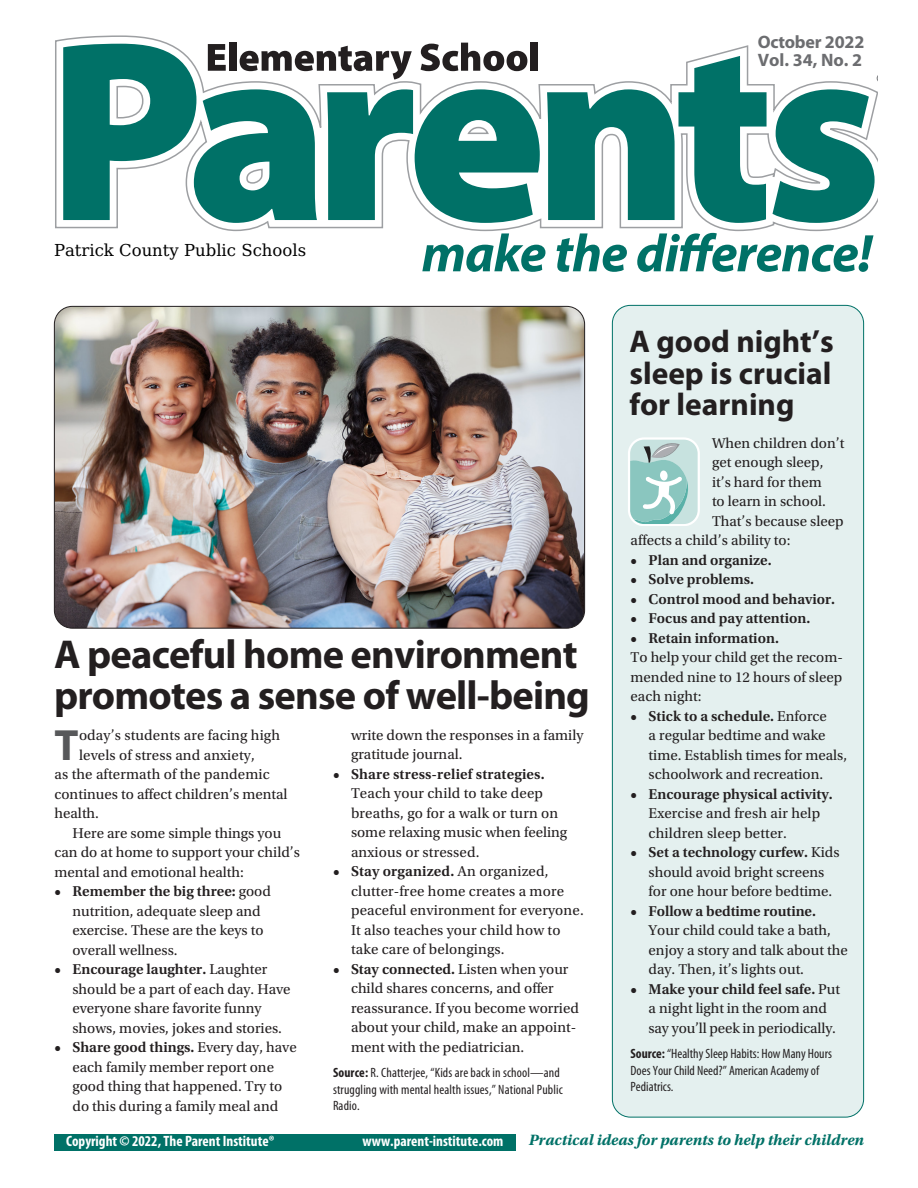
<style>
.page{position:relative;width:918px;height:1188px;background:#fff}
.page>*{position:absolute;margin:0;border:0;box-sizing:border-box;transform-origin:0 0}
.t1{font:700 43.95px "Myriad Pro";color:#57585a}
.t2{font:700 40.5px/40.5px "Myriad Pro";letter-spacing:-.02em;color:#231f20}
.t3{font:700 31.5px/31.5px "Myriad Pro";color:#231f20;text-align:justify}
.t4{font:700 18px/18px "Myriad Pro";letter-spacing:-.01em;color:#6c6d70}
.t5{font:16.5px "DejaVu Math Te X Gyre";color:#000}
.t6{font:italic 700 15.75px "Utopia Std";color:#007167}
.t7{font:15px/19.5px "Utopia Std";color:#231f20}
.t8{font:600 15px "Utopia Std";color:#231f20}
.t9{font:700 condensed 15px "Myriad Pro";color:#fff}
.t10{font:condensed 13.5px/16.5px "Myriad Pro";letter-spacing:.01em;color:#231f20}
.s1{font-weight:600}
.s2{font-weight:700}
</style>
<div class="page">
<div style="left:612px;top:305px;width:252px;height:812px;background:#e4f0ef;border-radius:18px"></div>
<svg style="left:55px;top:35px;width:822px;height:197px"></svg>
<svg style="left:773px;top:89px;width:102px;height:134px"></svg>
<svg style="left:422px;top:233px;width:123px;height:39px"></svg>
<svg style="left:557px;top:233px;width:70px;height:39px"></svg>
<svg style="left:637px;top:233px;width:237px;height:39px"></svg>
<svg style="left:63px;top:43px;width:477px;height:180px"></svg>
<div style="left:531px;top:43px;width:7px;height:28px;background:#231f20"></div>
<svg style="left:628px;top:437px;width:72px;height:89px;background:#b3d7d3"></svg>
<div style="left:54px;top:1134px;width:462px;height:16px;background:#007167"></div>
<img style="left:54px;top:306px;width:531px;height:321px">
<p class="t4" style="left:758px;top:32px;width:108px">October 2022<br>Vol. 34, No. 2</p>
<p class="t5" style="left:54px;top:243px;width:254px">Patrick County Public Schools</p>
<h2 class="t2" style="left:54px;top:633px;width:538px">A peaceful home environment promotes a sense of well-being</h2>
<h1 class="t1" style="left:54px;top:716px;width:26px">T</h1>
<p class="t7" style="left:79px;top:726px;width:203px">oday’s students are facing high</p>
<p class="t7" style="left:351px;top:726px;width:234px">write down the responses in a family gratitude journal.</p>
<p class="t8" style="left:333px;top:766px;width:213px">• Share stress-relief strategies.</p>
<p class="t7" style="left:351px;top:784px;width:218px">Teach your child to take deep breaths, go for a walk or turn on some relaxing music when feeling anxious or stressed.</p>
<p class="t7" style="left:351px;top:862px;width:234px;text-indent:-18px"><span class="s1">• Stay organized.</span> An organized, clutter-free home creates a more peaceful environment for everyone.<br>It also teaches your child how to take care of belongings.</p>
<p class="t7" style="left:351px;top:960px;width:229px;text-indent:-18px"><span class="s1">• Stay connected.</span> Listen when your child shares concerns, and offer reassurance. If you become worried about your child, make an appoint&shy;ment with the pediatrician.</p>
<p class="t10" style="left:333px;top:1065px;width:231px"><span class="s2">Source:</span> R. Chatterjee, “Kids are back in school—and struggling with mental health issues,” National Public<br>Radio.</p>
<p class="t7" style="left:79px;top:745px;width:177px">levels of stress and anxiety,</p>
<p class="t7" style="left:55px;top:765px;width:217px">as the aftermath of the pandemic</p>
<p class="t7" style="left:55px;top:784px;width:235px">continues to affect children’s mental</p>
<p class="t7" style="left:54px;top:804px;width:46px">health.</p>
<p class="t7" style="left:72px;top:823px;width:210px">Here are some simple things you</p>
<p class="t7" style="left:54px;top:843px;width:247px">can do at home to support your child’s</p>
<p class="t7" style="left:54px;top:862px;width:191px">mental and emotional health:</p>
<p class="t7" style="left:72px;top:882px;width:200px;text-indent:-18px"><span class="s1">• Remember the big three:</span> good nutrition, adequate sleep and exercise. These are the keys to overall wellness.</p>
<p class="t7" style="left:72px;top:960px;width:220px;text-indent:-18px"><span class="s1">• Encourage laughter.</span> Laughter should be a part of each day. Have everyone share favorite funny shows, movies, jokes and stories.</p>
<p class="t7" style="left:54px;top:1038px;width:244px;text-align:center"><span class="s1">• Share good things.</span> Every day, have each family member report one<br>good thing that happened. Try to<br>do this during a family meal and</p>
<h3 class="t3" style="left:629px;top:325px;width:206px">A good night’s sleep is crucial for learning</h3>
<p class="t7" style="left:712px;top:433px;width:134px">When children don’t</p>
<p class="t7" style="left:712px;top:453px;width:113px">get enough sleep,</p>
<p class="t7" style="left:712px;top:472px;width:111px">it’s hard for them</p>
<p class="t7" style="left:712px;top:492px;width:115px">to learn in school.</p>
<p class="t7" style="left:712px;top:511px;width:133px">That’s because sleep</p>
<p class="t7" style="left:631px;top:531px;width:161px">affects a child’s ability to:</p>
<p class="t8" style="left:631px;top:551px;width:143px">• Plan and organize.</p>
<p class="t8" style="left:631px;top:571px;width:125px">• Solve problems.</p>
<p class="t8" style="left:631px;top:590px;width:206px">• Control mood and behavior.</p>
<p class="t8" style="left:631px;top:610px;width:181px">• Focus and pay attention.</p>
<p class="t8" style="left:631px;top:629px;width:150px">• Retain information.</p>
<p class="t7" style="left:631px;top:648px;width:214px;text-align:justify">To help your child get the recom&shy;mended nine to 12 hours of sleep each night:</p>
<p class="t7" style="left:649px;top:706px;width:200px;text-indent:-18px"><span class="s1">• Stick to a schedule.</span> Enforce<br>a regular bedtime and wake time. Establish times for meals, schoolwork and recreation.</p>
<p class="t8" style="left:631px;top:785px;width:204px">• Encourage physical activity.</p>
<p class="t7" style="left:649px;top:804px;width:173px">Exercise and fresh air help children sleep better.</p>
<p class="t7" style="left:649px;top:843px;width:192px;text-indent:-18px"><span class="s1">• Set a technology curfew.</span> Kids should avoid bright screens for one hour before bedtime.</p>
<p class="t8" style="left:631px;top:902px;width:187px">• Follow a bedtime routine.</p>
<p class="t7" style="left:649px;top:921px;width:201px">Your child could take a bath, enjoy a story and talk about the day. Then, it’s lights out.</p>
<p class="t7" style="left:649px;top:979px;width:193px;text-indent:-18px"><span class="s1">• Make your child feel safe.</span> Put a night light in the room and say you’ll peek in periodically.</p>
<p class="t10" style="left:631px;top:1045px;width:203px"><span class="s2">Source:</span> “Healthy Sleep Habits: How Many Hours<br>Does Your Child Need?” American Academy of<br>Pediatrics.</p>
<p class="t9" style="left:66px;top:1132px;width:210px">Copyright © 2022, The Parent Institute®</p>
<p class="t9" style="left:363px;top:1132px;width:142px">www.parent-institute.com</p>
<p class="t6" style="left:529px;top:1131px;width:337px">Practical ideas for parents to help their children</p>
</div>
